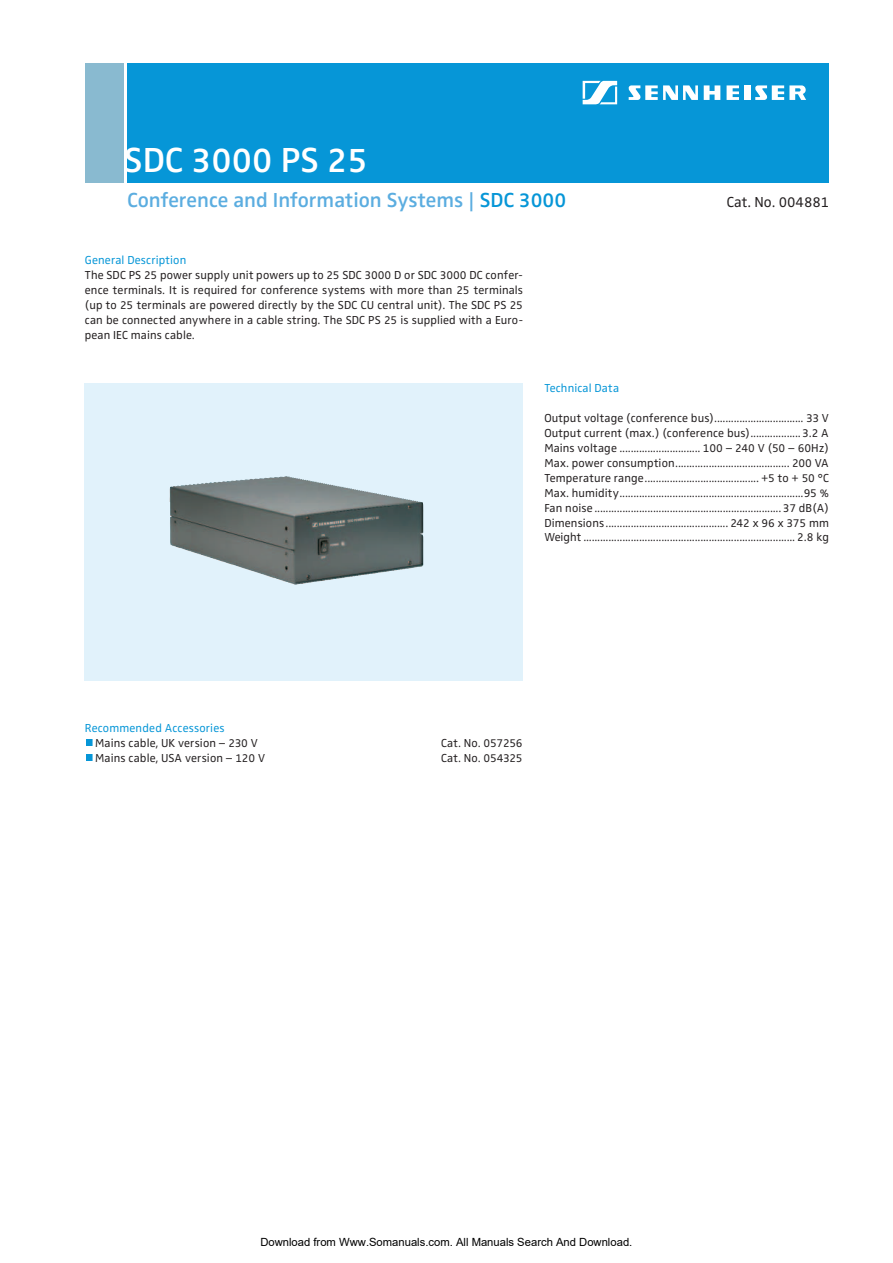
<style>
.page{position:relative;width:893px;height:1263px;background:#fff}
.page>*{position:absolute;margin:0;border:0;box-sizing:border-box;transform-origin:0 0}
.t1{font:600 36px "Sennheiser";color:#fff}
.t2{font:600 21px "Sennheiser";color:#5bade0}
.t3{font:15px "Sennheiser";color:#231f20}
.t4{font:12px/15px "Sennheiser";letter-spacing:.01em;color:#231f20;text-align:justify}
.t5{font:12px "Sennheiser";letter-spacing:.015em;color:#0696d7}
.t6{font:12px "Sennheiser";letter-spacing:-.015em;color:#231f20}
.t7{font:12px "Sennheiser";letter-spacing:-.01em;color:#231f20}
.t8{font:11.25px "Arial";color:#000}
.s1{color:#0696d7}
</style>
<div class="page">
<div style="left:127px;top:64px;width:702px;height:119px;background:#0696d7"></div>
<div style="left:744px;top:85px;width:6px;height:15px;background:#fff"></div>
<svg style="left:663px;top:85px;width:57px;height:15px"></svg>
<svg style="left:582px;top:81px;width:35px;height:23px"></svg>
<svg style="left:628px;top:85px;width:29px;height:15px"></svg>
<svg style="left:726px;top:85px;width:13px;height:15px"></svg>
<svg style="left:755px;top:85px;width:51px;height:15px"></svg>
<div style="left:85px;top:64px;width:38px;height:119px;background:#89bad0"></div>
<svg style="left:85px;top:383px;width:438px;height:297px;background:#ccdce4"></svg>
<img style="left:290px;top:477px;width:118px;height:23px">
<h1 class="t1" style="left:124px;top:147px;width:245px">SDC 3000 PS 25</h1>
<h2 class="t2" style="left:127px;top:193px;width:440px">Conference and Information Systems | <span class="s1">SDC 3000</span></h2>
<p class="t3" style="left:726px;top:197px;width:104px">Cat. No. 004881</p>
<p class="t5" style="left:85px;top:256px;width:103px">General Description</p>
<p class="t4" style="left:85px;top:269px;width:439px">The SDC PS 25 power supply unit powers up to 25 SDC 3000 D or SDC 3000 DC confer&shy;ence terminals. It is required for conference systems with more than 25 terminals (up to 25 terminals are powered directly by the SDC CU central unit). The SDC PS 25 can be connected anywhere in a cable string. The SDC PS 25 is supplied with a Euro&shy;pean IEC mains cable.</p>
<p class="t5" style="left:544px;top:383px;width:76px">Technical Data</p>
<p class="t4" style="left:544px;top:412px;width:286px">Output voltage (conference bus)................................ 33 V Output current (max.) (conference bus).................. 3.2 A Mains voltage ............................. 100 – 240 V (50 – 60Hz)<br>Max. power consumption......................................... 200 VA Temperature range......................................... +5 to + 50 °C Max. humidity..................................................................95 % Fan noise ................................................................... 37 dB(A)<br>Dimensions ............................................ 242 x 96 x 375 mm Weight ............................................................................ 2.8 kg</p>
<p class="t5" style="left:85px;top:724px;width:141px">Recommended Accessories</p>
<p class="t4" style="left:95px;top:737px;width:164px">Mains cable, UK version – 230 V</p>
<p class="t6" style="left:441px;top:739px;width:83px">Cat. No. 057256</p>
<p class="t4" style="left:95px;top:752px;width:171px">Mains cable, USA version – 120 V</p>
<p class="t7" style="left:441px;top:754px;width:83px">Cat. No. 054325</p>
<p class="t8" style="left:260px;top:1235px;width:373px">Download from Www.Somanuals.com. All Manuals Search And Download.</p>
</div>
